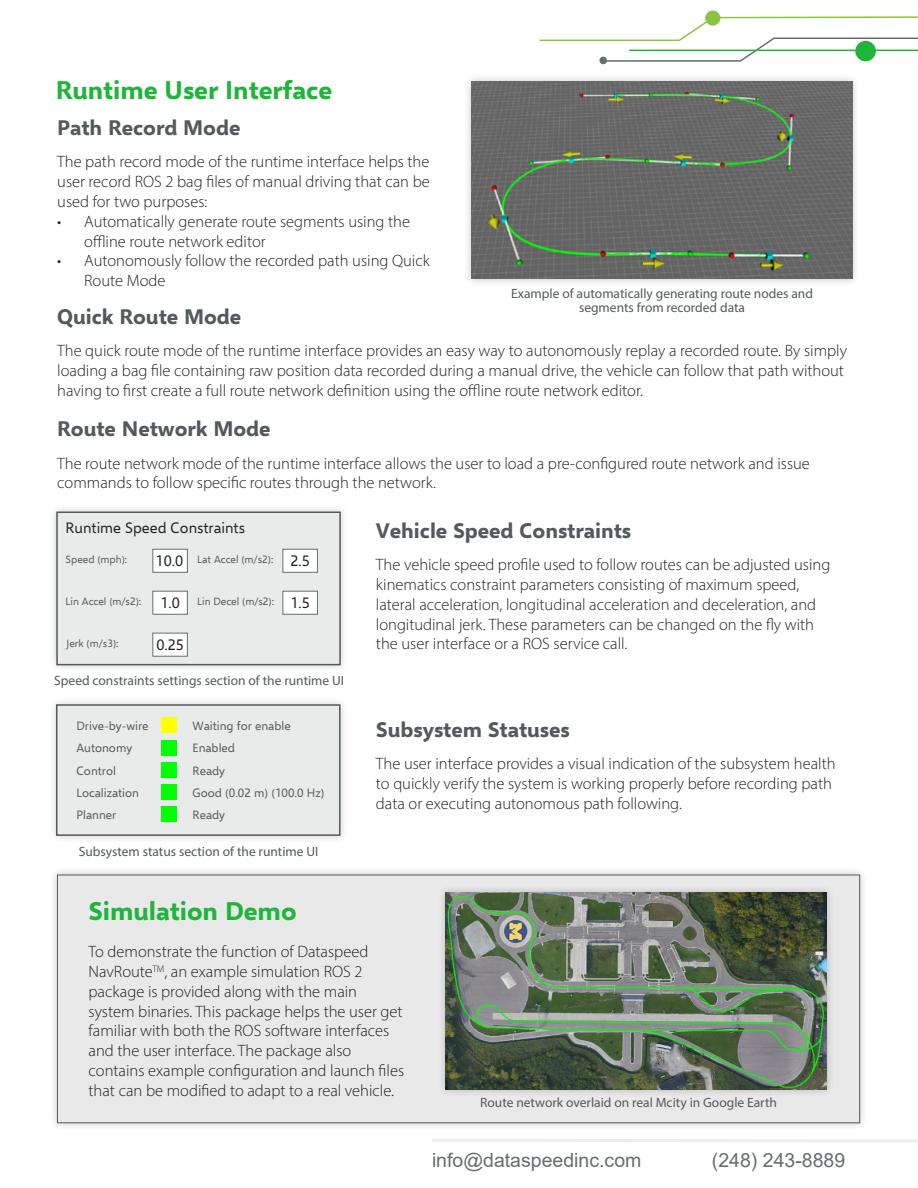
<style>
.page{position:relative;width:918px;height:1188px;background:#fff}
.page>*{position:absolute;margin:0;border:0;box-sizing:border-box;transform-origin:0 0}
.t1{font:700 25.5px "Selawik";color:#1fb53b}
.t2{font:700 21px "Selawik";color:#54595b}
.t3{font:19.5px "Arial";color:#666e70}
.t4{font:300 16.5px/19.8px "Myriad Pro";color:#231f20}
.t5{font:15px "Selawik";color:#231f20}
.t6{font:13.5px/13.5px "Myriad Pro";color:#545a5c;text-align:center}
.t7{font:12px "Selawik";color:#54595b}
.t8{font:10.5px "Selawik";color:#54595b}
</style>
<div class="page">
<div style="left:48px;top:503px;width:301px;height:170px;background:#231f20;opacity:.2"></div>
<div style="left:56px;top:512px;width:285px;height:153px;background:#e9eaea;border:2px solid #54595b"></div>
<div style="left:49px;top:866px;width:819px;height:265px;background:#231f20;opacity:.25"></div>
<div style="left:57px;top:875px;width:803px;height:248px;background:#e9e9e9;border:1px solid #54595b"></div>
<svg style="left:432px;top:1139px;width:486px;height:4px"></svg>
<svg style="left:705px;top:10px;width:15px;height:16px"></svg>
<svg style="left:539px;top:16px;width:379px;height:46px"></svg>
<div style="left:855px;top:41px;width:21px;height:20px;background:#1fb53b;border-radius:50%"></div>
<div style="left:599px;top:57px;width:8px;height:7px;background:#666e70;border-radius:50%"></div>
<div style="left:464px;top:74px;width:397px;height:213px;background:#231f20;opacity:.25"></div>
<img style="left:472px;top:82px;width:380px;height:197px">
<div style="left:438px;top:884px;width:397px;height:214px;background:#231f20;opacity:.25"></div>
<img style="left:446px;top:892px;width:381px;height:198px">
<div style="left:152px;top:549px;width:36px;height:24px;background:#fff;border:1px solid #666e70"></div>
<div style="left:283px;top:549px;width:35px;height:24px;background:#fff;border:1px solid #666e70"></div>
<div style="left:152px;top:591px;width:36px;height:24px;background:#fff;border:1px solid #666e70"></div>
<div style="left:283px;top:591px;width:35px;height:24px;background:#fff;border:1px solid #666e70"></div>
<div style="left:152px;top:633px;width:36px;height:24px;background:#fff;border:1px solid #666e70"></div>
<div style="left:48px;top:696px;width:301px;height:148px;background:#231f20;opacity:.2"></div>
<div style="left:56px;top:704px;width:285px;height:132px;background:#e9eaea;border:2px solid #54595b"></div>
<div style="left:162px;top:717px;width:15px;height:16px;background:#ff0"></div>
<div style="left:162px;top:740px;width:15px;height:15px;background:#00ff01"></div>
<div style="left:162px;top:762px;width:15px;height:16px;background:#00ff01"></div>
<div style="left:162px;top:784px;width:15px;height:16px;background:#00ff01"></div>
<div style="left:162px;top:806px;width:15px;height:16px;background:#00ff01"></div>
<p class="t1" style="left:56px;top:74px;width:278px">Runtime User Interface</p>
<p class="t2" style="left:57px;top:115px;width:185px">Path Record Mode</p>
<p class="t4" style="left:57px;top:152px;width:374px;text-align:justify">The path record mode of the runtime interface helps the user record ROS 2 bag files of manual driving that can be used for two purposes:</p>
<p class="t4" style="left:84px;top:211px;width:327px;text-indent:-27px">• Automatically generate route segments using the offline route network editor</p>
<p class="t4" style="left:84px;top:251px;width:347px;text-indent:-27px">• Autonomously follow the recorded path using Quick<br>Route Mode</p>
<p class="t2" style="left:57px;top:303px;width:186px">Quick Route Mode</p>
<p class="t6" style="left:511px;top:287px;width:303px">Example of automatically generating route nodes and segments from recorded data</p>
<p class="t4" style="left:57px;top:341px;width:791px">The quick route mode of the runtime interface provides an easy way to autonomously replay a recorded route. By simply loading a bag file containing raw position data recorded during a manual drive, the vehicle can follow that path without having to first create a full route network definition using the offline route network editor.</p>
<p class="t2" style="left:57px;top:416px;width:215px">Route Network Mode</p>
<p class="t4" style="left:57px;top:453px;width:754px">The route network mode of the runtime interface allows the user to load a pre-configured route network and issue commands to follow specific routes through the network.</p>
<p class="t5" style="left:66px;top:518px;width:181px">Runtime Speed Constraints</p>
<p class="t8" style="left:66px;top:553px;width:63px">Speed (mph):</p>
<p class="t8" style="left:197px;top:553px;width:77px">Lat Accel (m/s2):</p>
<p class="t8" style="left:66px;top:594px;width:77px">Lin Accel (m/s2):</p>
<p class="t8" style="left:197px;top:594px;width:78px">Lin Decel (m/s2):</p>
<p class="t8" style="left:66px;top:636px;width:54px">Jerk (m/s3):</p>
<p class="t5" style="left:156px;top:551px;width:29px">10.0</p>
<p class="t5" style="left:160px;top:593px;width:21px">1.0</p>
<p class="t5" style="left:156px;top:635px;width:29px">0.25</p>
<p class="t5" style="left:290px;top:551px;width:21px">2.5</p>
<p class="t5" style="left:290px;top:594px;width:21px">1.5</p>
<p class="t6" style="left:54px;top:673px;width:291px">Speed constraints settings section of the runtime UI</p>
<p class="t7" style="left:77px;top:718px;width:74px">Drive-by-wire</p>
<p class="t7" style="left:77px;top:741px;width:57px">Autonomy</p>
<p class="t7" style="left:77px;top:763px;width:41px">Control</p>
<p class="t7" style="left:77px;top:785px;width:64px">Localization</p>
<p class="t7" style="left:77px;top:807px;width:41px">Planner</p>
<p class="t7" style="left:193px;top:718px;width:100px">Waiting for enable</p>
<p class="t7" style="left:193px;top:741px;width:44px">Enabled</p>
<p class="t7" style="left:193px;top:763px;width:34px">Ready</p>
<p class="t7" style="left:193px;top:785px;width:133px">Good (0.02 m) (100.0 Hz)</p>
<p class="t7" style="left:193px;top:807px;width:34px">Ready</p>
<p class="t6" style="left:79px;top:845px;width:241px">Subsystem status section of the runtime UI</p>
<p class="t2" style="left:376px;top:517px;width:257px">Vehicle Speed Constraints</p>
<p class="t4" style="left:376px;top:555px;width:456px">The vehicle speed profile used to follow routes can be adjusted using kinematics constraint parameters consisting of maximum speed, lateral acceleration, longitudinal acceleration and deceleration, and longitudinal jerk. These parameters can be changed on the fly with the user interface or a ROS service call.</p>
<p class="t2" style="left:376px;top:716px;width:195px">Subsystem Statuses</p>
<p class="t4" style="left:376px;top:753px;width:461px">The user interface provides a visual indication of the subsystem health to quickly verify the system is working properly before recording path data or executing autonomous path following.</p>
<p class="t1" style="left:89px;top:895px;width:210px">Simulation Demo</p>
<p class="t4" style="left:89px;top:942px;width:317px">To demonstrate the function of Dataspeed NavRoute<sup>TM</sup>, an example simulation ROS 2 package is provided along with the main system binaries. This package helps the user get familiar with both the ROS software interfaces and the user interface. The package also contains example configuration and launch files that can be modified to adapt to a real vehicle.</p>
<p class="t6" style="left:480px;top:1096px;width:298px">Route network overlaid on real Mcity in Google Earth</p>
<p class="t3" style="left:432px;top:1147px;width:211px">info@dataspeedinc.com</p>
<p class="t3" style="left:712px;top:1147px;width:135px">(248) 243-8889</p>
</div>
